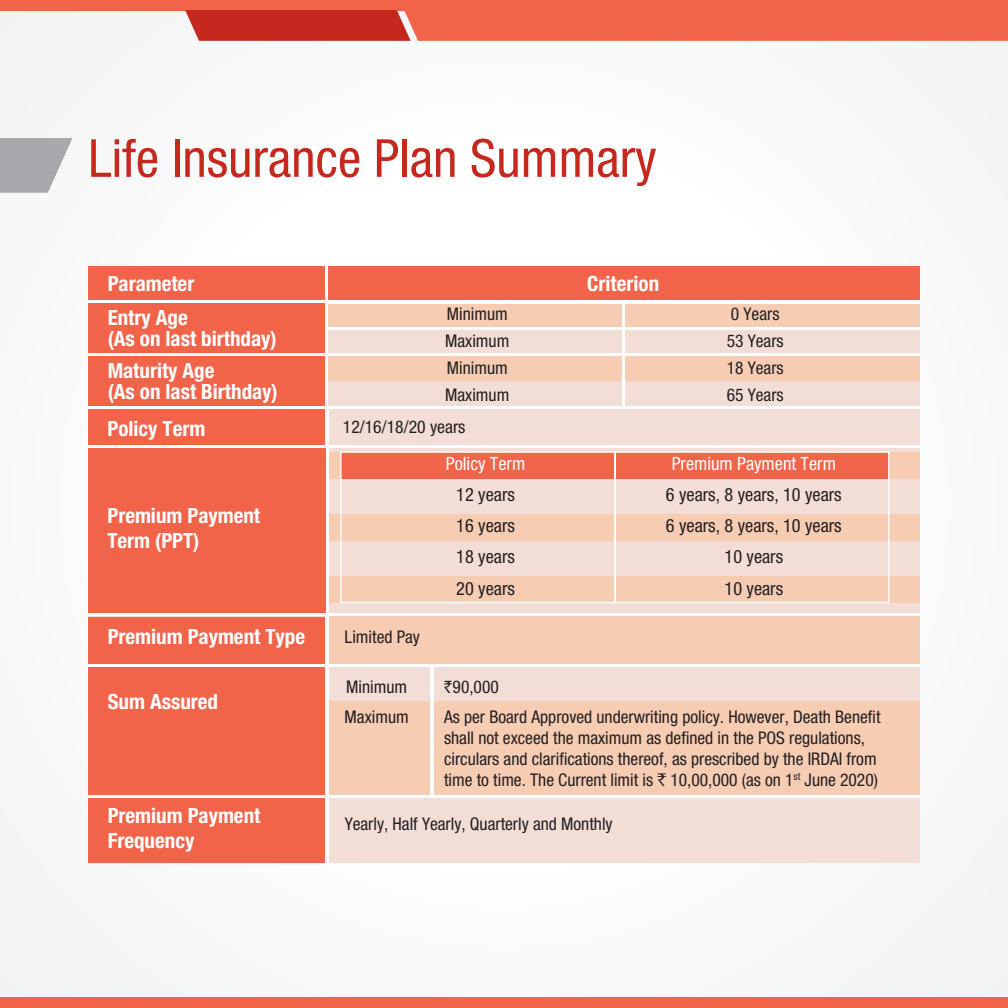
<style>
.page{position:relative;width:1008px;height:1008px;background:#f9f9f9}
.page>*{position:absolute;margin:0;border:0;box-sizing:border-box;transform-origin:0 0}
.t1{font:condensed 52.5px "Helvetica Neue LT Std";color:#c5281c}
.t2{font:700 condensed 21px/25.2px "Helvetica Neue LT Std";color:#fff}
.t3{font:condensed 18.38px "Helvetica Neue LT Std";color:#231f20}
.t4{font:condensed 18.38px "Helvetica Neue LT Std";color:#fff}
.t5{font:condensed 17.5px/21px "Helvetica Neue LT Std";color:#231f20}
.s1{font-family:"Rupee";font-stretch:normal}
.s2{font-family:"Rupee Foradian";font-stretch:normal}
</style>
<div class="page">
<div style="left:0;top:998px;width:1008px;height:10px;background:#f1644a"></div>
<div style="left:0;top:0;width:1008px;height:10px;background:#f1644a"></div>
<svg style="left:185px;top:10px;width:823px;height:31px;background:#e55742"></svg>
<svg style="left:0;top:138px;width:72px;height:54px"></svg>
<div style="left:88px;top:266px;width:832px;height:597px;background:#f1644a"></div>
<div style="left:327px;top:303px;width:593px;height:26px;background:#f6ccb3"></div>
<div style="left:327px;top:329px;width:593px;height:26px;background:#f3ded7"></div>
<div style="left:327px;top:355px;width:593px;height:26px;background:#f6ccb3"></div>
<div style="left:327px;top:381px;width:593px;height:26px;background:#f3ded7"></div>
<div style="left:327px;top:408px;width:593px;height:455px;background:#f3ded7"></div>
<div style="left:88px;top:447px;width:832px;height:170px;background:#f3ded7"></div>
<hr style="left:88px;top:301px;width:832px;height:2px;background:#fff">
<hr style="left:88px;top:354px;width:832px;height:2px;background:#fff">
<hr style="left:327px;top:327px;width:593px;height:3px;background:#fff">
<hr style="left:327px;top:301px;width:593px;height:3px;background:#fff">
<hr style="left:88px;top:406px;width:832px;height:3px;background:#fff">
<hr style="left:622px;top:301px;width:2px;height:106px;background:#fff">
<div style="left:327px;top:614px;width:593px;height:52px;background:#f6ccb3"></div>
<div style="left:327px;top:702px;width:593px;height:93px;background:#f6ccb3"></div>
<hr style="left:430px;top:665px;width:4px;height:132px;background:#fff">
<hr style="left:88px;top:795px;width:832px;height:3px;background:#fff">
<hr style="left:325px;top:614px;width:3px;height:249px;background:#fff">
<hr style="left:326px;top:264px;width:2px;height:144px;background:#fff">
<div style="left:88px;top:514px;width:832px;height:26px;background:#f6ccb3"></div>
<div style="left:88px;top:577px;width:832px;height:26px;background:#f6ccb3"></div>
<div style="left:88px;top:452px;width:832px;height:26px;background:#f6ccb3"></div>
<hr style="left:325px;top:408px;width:3px;height:207px;background:#fff">
<hr style="left:88px;top:664px;width:832px;height:3px;background:#fff">
<hr style="left:88px;top:613px;width:832px;height:3px;background:#fff">
<hr style="left:88px;top:446px;width:832px;height:2px;background:#fff">
<svg style="left:340px;top:451px;width:549px;height:152px"></svg>
<hr style="left:614px;top:452px;width:1px;height:150px;background:#fff">
<div style="left:88px;top:448px;width:237px;height:165px;background:#f1644a"></div>
<h1 class="t1" style="left:88px;top:128px;width:570px">Life Insurance Plan Summary</h1>
<p class="t2" style="left:108px;top:266px;width:88px;line-height:34.1px">Parameter<br>Entry Age</p>
<p class="t2" style="left:108px;top:323px;width:170px;line-height:31.8px">(As on last birthday)<br>Maturity Age</p>
<p class="t2" style="left:107px;top:373px;width:172px;line-height:37.1px">(As on last Birthday)<br>Policy Term</p>
<p class="t2" style="left:107px;top:502px;width:154px">Premium Payment<br>Term (PPT)</p>
<p class="t2" style="left:108px;top:624px;width:199px">Premium Payment Type</p>
<p class="t2" style="left:108px;top:688px;width:112px">Sum Assured</p>
<p class="t2" style="left:587px;top:270px;width:73px">Criterion</p>
<p class="t5" style="left:447px;top:304px;width:62px">Minimum</p>
<p class="t5" style="left:731px;top:304px;width:50px">0 Years</p>
<p class="t5" style="left:445px;top:330px;width:66px">Maximum</p>
<p class="t5" style="left:727px;top:330px;width:58px">53 Years</p>
<p class="t5" style="left:447px;top:357px;width:62px">Minimum</p>
<p class="t5" style="left:727px;top:357px;width:58px">18 Years</p>
<p class="t5" style="left:343px;top:378px;width:168px;line-height:32.7px;text-indent:102px">Maximum<br>12/16/18/20 years</p>
<p class="t5" style="left:727px;top:384px;width:58px">65 Years</p>
<p class="t5" style="left:345px;top:627px;width:77px">Limited Pay</p>
<p class="t4" style="left:446px;top:452px;width:81px">Policy Term</p>
<p class="t4" style="left:672px;top:452px;width:166px">Premium Payment Term</p>
<p class="t3" style="left:456px;top:484px;width:60px">12 years</p>
<p class="t3" style="left:666px;top:484px;width:177px">6 years, 8 years, 10 years</p>
<p class="t3" style="left:456px;top:515px;width:60px">16 years</p>
<p class="t3" style="left:666px;top:515px;width:177px">6 years, 8 years, 10 years</p>
<p class="t3" style="left:456px;top:546px;width:60px">18 years</p>
<p class="t3" style="left:725px;top:546px;width:60px">10 years</p>
<p class="t3" style="left:456px;top:577px;width:60px">20 years</p>
<p class="t3" style="left:725px;top:577px;width:60px">10 years</p>
<p class="t5" style="left:346px;top:676px;width:62px">Minimum</p>
<p class="t5" style="left:444px;top:676px;width:56px"><span class="s1">`</span>90,000</p>
<p class="t5" style="left:345px;top:706px;width:66px">Maximum</p>
<p class="t5" style="left:444px;top:706px;width:438px">As per Board Approved underwriting policy. However, Death Benefit shall not exceed the maximum as defined in the POS regulations, circulars and clarifications thereof, as prescribed by the IRDAI from time to time. The Current limit is <span class="s2">`</span> 10,00,000 (as on 1<sup>st</sup> June 2020)</p>
<p class="t2" style="left:108px;top:803px;width:154px">Premium Payment<br>Frequency</p>
<p class="t5" style="left:345px;top:813px;width:270px">Yearly, Half Yearly, Quarterly and Monthly</p>
</div>
